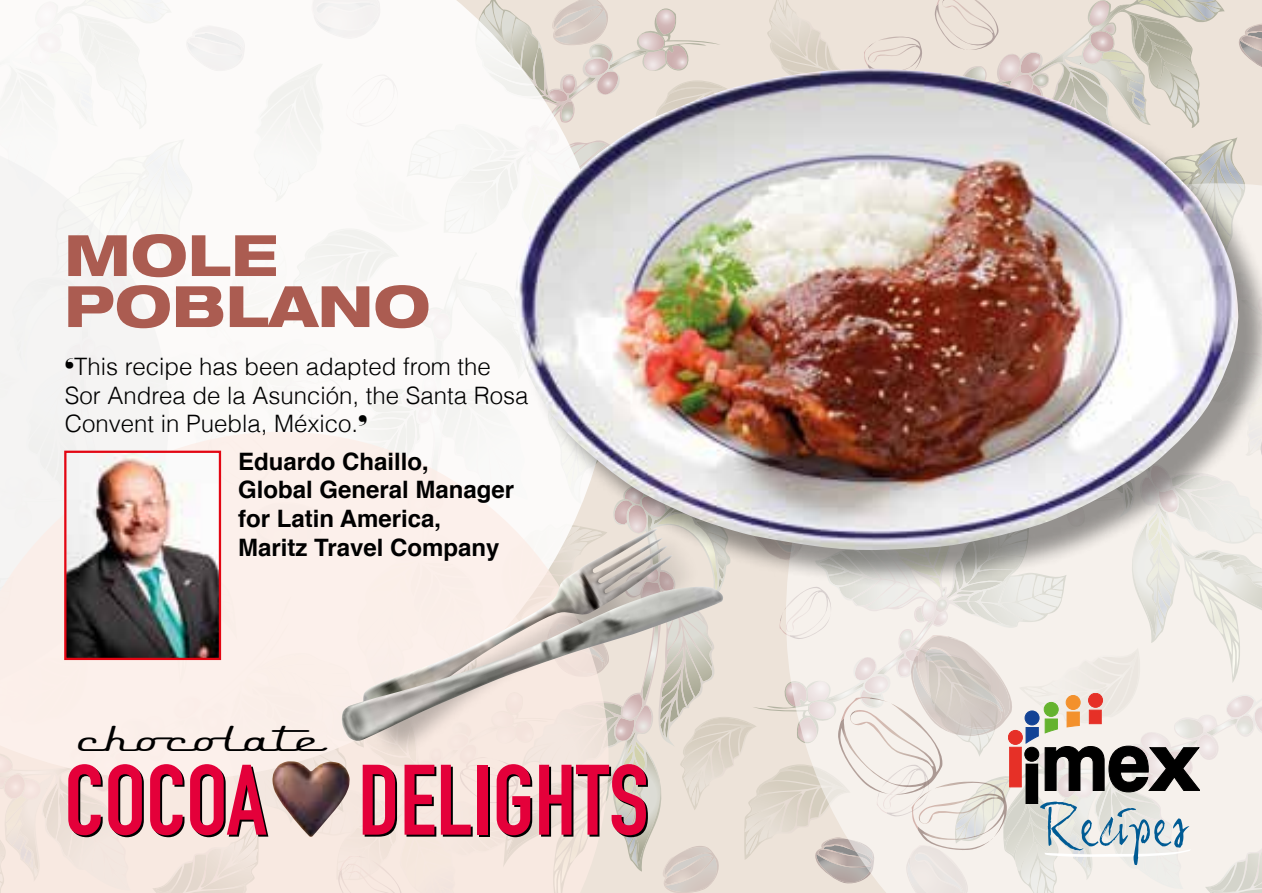
<style>
.page{position:relative;width:1262px;height:893px;background:#fff}
.page>*{position:absolute;margin:0;border:0;box-sizing:border-box;transform-origin:0 0}
.t1{font:98.1px "DIN Engschrift Alternate";color:#000}
.t2{font:800 expanded 57px/51px "Helvetica Neue";color:#ab5c51}
.t3{font:39.3px "Rocket Script";color:#000}
.t4{font:300 24px/28.8px "Helvetica";color:#000}
.t5{font:700 24px/28.8px "Helvetica";color:#000}
</style>
<div class="page">
<img style="left:0;top:0;width:1262px;height:893px">
<h2 class="t2" style="left:64px;top:228px;width:368px">MOLE<br>POBLANO</h2>
<p class="t4" style="left:65px;top:352px;width:465px">❛This recipe has been adapted from the<br>Sor Andrea de la Asunción, the Santa Rosa<br>Convent in Puebla, México.</p>
<p class="t5" style="left:238px;top:447px;width:278px">Eduardo Chaillo,<br>Global General Manager for Latin America,<br>Maritz Travel Company</p>
<h3 class="t3" style="left:75px;top:714px;width:247px">chocolate</h3>
<h1 class="t1" style="left:66px;top:745px;width:586px">COCOA DELIGHTS</h1>
</div>
